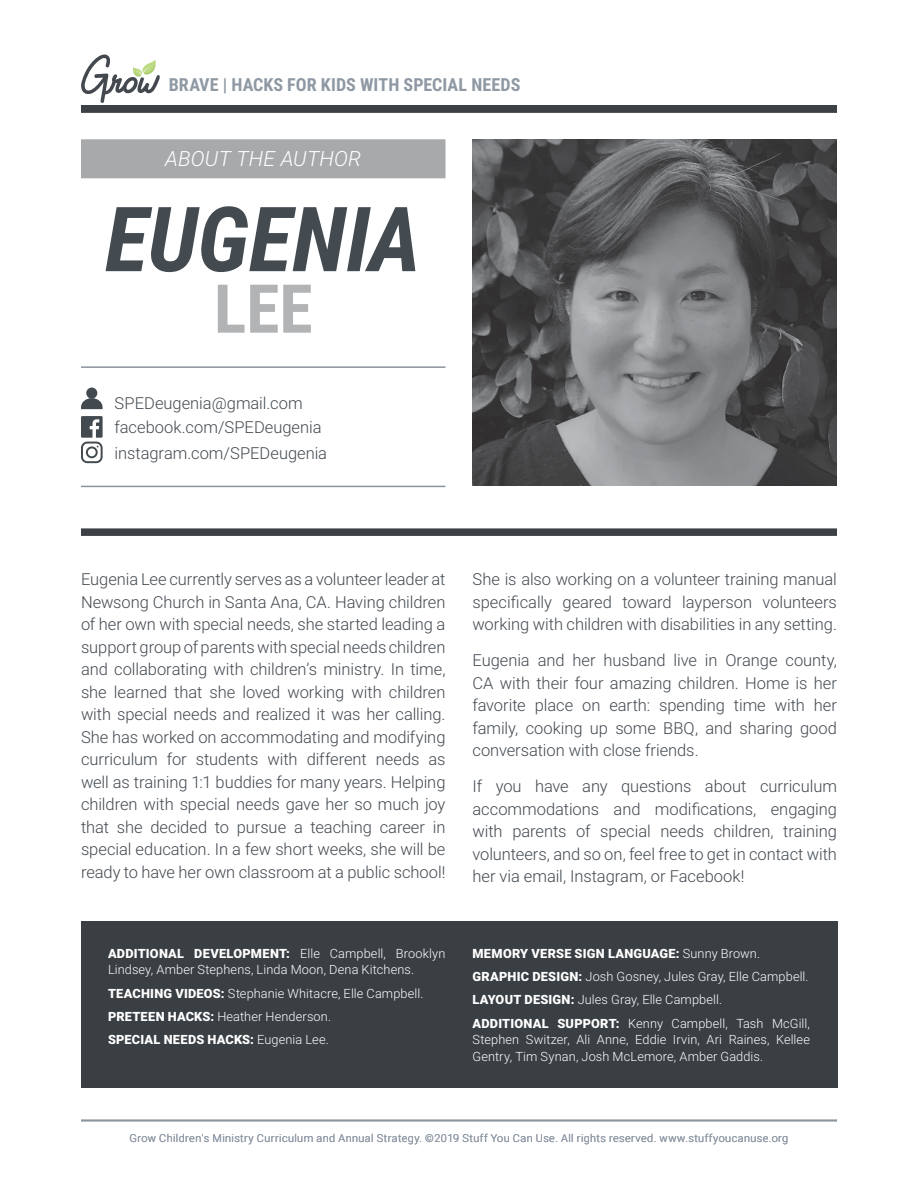
<style>
.page{position:relative;width:918px;height:1188px;background:#fff}
.page>*{position:absolute;margin:0;border:0;box-sizing:border-box;transform-origin:0 0}
.t1{font:italic 700 90px "Roboto Condensed";letter-spacing:-.005em;color:#434a50}
.t2{font:700 67.5px "Roboto Condensed";color:#b2b3b5}
.t3{font:italic 300 21px "Roboto";letter-spacing:.01em;color:#fff}
.t4{font:700 18px "Roboto Condensed";letter-spacing:.005em;color:#8f99a4}
.t5{font:300 16.5px/22.5px "Roboto";letter-spacing:-.005em;color:#424950;text-align:justify}
.t6{font:300 16.5px/24px "Roboto";color:#434a50}
.t7{font:300 12.75px/23.2px "Roboto";letter-spacing:.01em;color:#fff}
.t8{font:300 10.8px "Roboto";letter-spacing:.04em;color:#8f99a6}
.s1{font-weight:900}
</style>
<div class="page">
<svg style="left:81px;top:54px;width:79px;height:49px"></svg>
<div style="left:81px;top:105px;width:756px;height:7px;background:#3c4146"></div>
<hr style="left:81px;top:1120px;width:756px;height:1px;background:#8c949e">
<div style="left:81px;top:921px;width:756px;height:167px;background:#3a3f43"></div>
<div style="left:81px;top:139px;width:365px;height:39px;background:#a7a9ab"></div>
<hr style="left:81px;top:366px;width:365px;height:2px;background:#8c949e">
<div style="left:86px;top:388px;width:11px;height:11px;background:#424a4f;border-radius:50%"></div>
<svg style="left:81px;top:398px;width:22px;height:11px"></svg>
<hr style="left:81px;top:486px;width:365px;height:1px;background:#8c949e">
<div style="left:81px;top:528px;width:756px;height:8px;background:#3c4146"></div>
<svg style="left:81px;top:416px;width:22px;height:47px"></svg>
<img style="left:472px;top:139px;width:365px;height:347px">
<p class="t4" style="left:169px;top:78px;width:353px">BRAVE | HACKS FOR KIDS WITH SPECIAL NEEDS</p>
<p class="t3" style="left:165px;top:149px;width:197px">ABOUT THE AUTHOR</p>
<h1 class="t1" style="left:105px;top:187px;width:318px">EUGENIA</h1>
<h2 class="t2" style="left:214px;top:284px;width:100px">LEE</h2>
<p class="t6" style="left:115px;top:392px;width:208px">SPEDeugenia@gmail.com facebook.com/SPEDeugenia</p>
<p class="t5" style="left:115px;top:443px;width:214px">instagram.com/SPEDeugenia</p>
<p class="t5" style="left:81px;top:569px;width:366px">Eugenia Lee currently serves as a volunteer leader at Newsong Church in Santa Ana, CA. Having children of her own with special needs, she started leading a support group of parents with special needs children and collaborating with children’s ministry. In time, she learned that she loved working with children with special needs and realized it was her calling.<br>She has worked on accommodating and modifying curriculum for students with different needs as well as training 1:1 buddies for many years. Helping children with special needs gave her so much joy that she decided to pursue a teaching career in special education. In a few short weeks, she will be ready to have her own classroom at a public school!</p>
<p class="t5" style="left:472px;top:569px;width:366px">She is also working on a volunteer training manual specifically geared toward layperson volunteers working with children with disabilities in any setting.</p>
<p class="t5" style="left:472px;top:650px;width:366px">Eugenia and her husband live in Orange county, CA with their four amazing children. Home is her favorite place on earth: spending time with her family, cooking up some BBQ, and sharing good conversation with close friends.</p>
<p class="t5" style="left:472px;top:776px;width:366px">If you have any questions about curriculum accommodations and modifications, engaging with parents of special needs children, training volunteers, and so on, feel free to get in contact with her via email, Instagram, or Facebook!</p>
<p class="t7" style="left:108px;top:946px;width:339px;line-height:16.5px"><span class="s1">ADDITIONAL DEVELOPMENT:</span> Elle Campbell, Brooklyn<br>Lindsey, Amber Stephens, Linda Moon, Dena Kitchens.</p>
<p class="t7" style="left:108px;top:982px;width:317px"><span class="s1">TEACHING VIDEOS:</span> Stephanie Whitacre, Elle Campbell.<br><span class="s1">PRETEEN HACKS:</span> Heather Henderson.<br><span class="s1">SPECIAL NEEDS HACKS:</span> Eugenia Lee.</p>
<p class="t7" style="left:472px;top:943px;width:339px"><span class="s1">MEMORY VERSE SIGN LANGUAGE:</span> Sunny Brown.<br><span class="s1">GRAPHIC DESIGN:</span> Josh Gosney, Jules Gray, Elle Campbell.<br><span class="s1">LAYOUT DESIGN:</span> Jules Gray, Elle Campbell.<br><span class="s1">ADDITIONAL SUPPORT:</span> Kenny Campbell, Tash McGill,</p>
<p class="t7" style="left:473px;top:1032px;width:339px;line-height:16.5px">Stephen Switzer, Ali Anne, Eddie Irvin, Ari Raines, Kellee<br>Gentry, Tim Synan, Josh McLemore, Amber Gaddis.</p>
<p class="t8" style="left:130px;top:1134px;width:660px">Grow Children's Ministry Curriculum and Annual Strategy. ©2019 Stuff You Can Use. All rights reserved. www.stuffyoucanuse.org</p>
</div>
